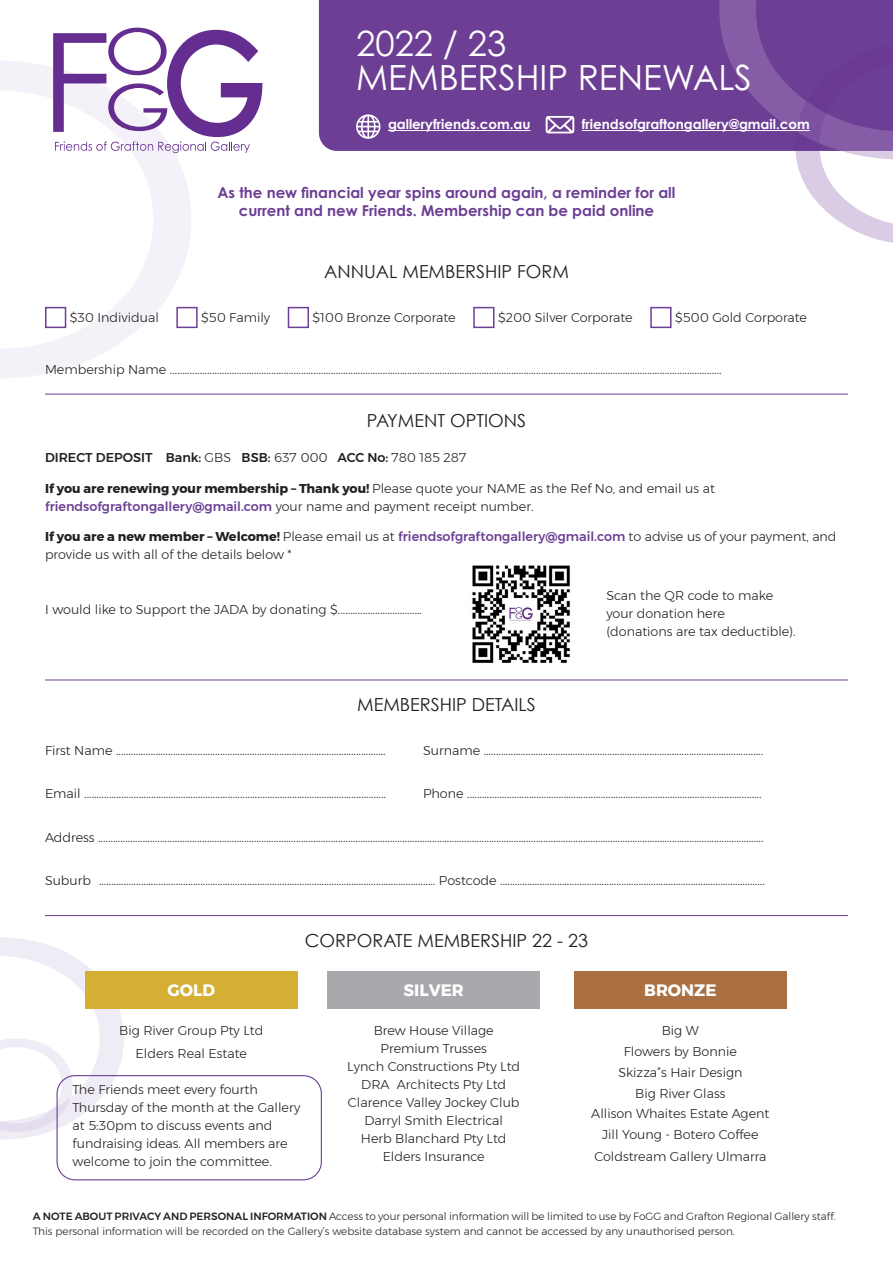
<style>
.page{position:relative;width:893px;height:1263px;background:#fff}
.page>*{position:absolute;margin:0;border:0;box-sizing:border-box;transform-origin:0 0}
.t1{font:34.8px/34.8px "Century Gothic Pro";color:#fff}
.t2{font:18px "Century Gothic";color:#231f20}
.t3{font:700 16.5px "Montserrat";color:#fff}
.t4{font:700 15px/18px "Century Gothic Pro";color:#6d3f94;text-align:center}
.t5{font:700 13.5px "Century Gothic Pro";color:#fff}
.t6{font:300 12.75px/18px "Montserrat";color:#231f20}
.t7{font:500 12.75px "Montserrat";color:#231f20}
.t8{font:300 10.5px/15px "Montserrat";color:#231f20}
.s1{font-weight:300}
.s2{font-weight:700}
.s3{font-weight:500;color:#6d3f94}
.s4{font-weight:500}
</style>
<div class="page">
<svg style="left:0;top:937px;width:124px;height:203px"></svg>
<svg style="left:0;top:61px;width:191px;height:317px"></svg>
<div style="left:319px;top:0;width:400px;height:151px;background:#6d3f94"></div>
<svg style="left:53px;top:28px;width:209px;height:125px"></svg>
<div style="left:45px;top:307px;width:21px;height:21px;border:2px solid #6d3f94"></div>
<div style="left:176px;top:307px;width:22px;height:21px;border:2px solid #6d3f94"></div>
<div style="left:288px;top:307px;width:21px;height:21px;border:2px solid #6d3f94"></div>
<div style="left:473px;top:307px;width:21px;height:21px;border:2px solid #6d3f94"></div>
<div style="left:650px;top:307px;width:21px;height:21px;border:2px solid #6d3f94"></div>
<hr style="left:45px;top:680px;width:803px;height:1px;background:#6d3f94">
<hr style="left:45px;top:915px;width:803px;height:1px;background:#6d3f94">
<div style="left:85px;top:972px;width:213px;height:37px;background:#d4af34"></div>
<div style="left:327px;top:972px;width:213px;height:37px;background:#a8a9ad"></div>
<div style="left:574px;top:972px;width:213px;height:37px;background:#aa7042"></div>
<svg style="left:719px;top:0;width:174px;height:243px"></svg>
<hr style="left:388px;top:130px;width:143px;height:1px;background:#fff">
<hr style="left:582px;top:130px;width:228px;height:1px;background:#fff">
<svg style="left:356px;top:114px;width:24px;height:25px"></svg>
<svg style="left:546px;top:116px;width:28px;height:17px"></svg>
<div style="left:57px;top:1075px;width:265px;height:105px;border:1px solid #6d3f94;border-radius:18px"></div>
<hr style="left:45px;top:394px;width:803px;height:1px;background:#6d3f94">
<img style="left:472px;top:565px;width:98px;height:98px">
<h1 class="t1" style="left:356px;top:25px;width:397px">2022 / 23<br>MEMBERSHIP RENEWALS</h1>
<p class="t5" style="left:388px;top:116px;width:144px">galleryfriends.com.au</p>
<p class="t5" style="left:582px;top:116px;width:229px">friendsofgraftongallery@gmail.com</p>
<p class="t4" style="left:217px;top:183px;width:460px">As the new financial year spins around again, a reminder for all current and new Friends. Membership can be paid online</p>
<h2 class="t2" style="left:324px;top:261px;width:246px">ANNUAL MEMBERSHIP FORM</h2>
<p class="t6" style="left:70px;top:308px;width:91px">$30 Individual</p>
<p class="t6" style="left:201px;top:308px;width:71px">$50 Family</p>
<p class="t6" style="left:312px;top:308px;width:145px">$100 Bronze Corporate</p>
<p class="t6" style="left:498px;top:308px;width:136px">$200 Silver Corporate</p>
<p class="t6" style="left:675px;top:308px;width:134px">$500 Gold Corporate</p>
<p class="t6" style="left:45px;top:360px;width:678px">Membership Name ...............................................................................................................................................................................................................................</p>
<h2 class="t2" style="left:367px;top:409px;width:161px">PAYMENT OPTIONS</h2>
<p class="t7" style="left:45px;top:447px;width:423px">DIRECT DEPOSIT Bank: <span class="s1">GBS</span> BSB: <span class="s1">637 000</span> ACC No: <span class="s1">780 185 287</span></p>
<p class="t6" style="left:45px;top:479px;width:671px"><span class="s2">If you are renewing your membership – Thank you!</span> Please quote your NAME as the Ref No, and email us at <span class="s3">friendsofgraftongallery@gmail.com</span> your name and payment receipt number.</p>
<p class="t6" style="left:45px;top:528px;width:793px"><span class="s2">If you are a new member – Welcome!</span> Please email us at <span class="s3">friendsofgraftongallery@gmail.com</span> to advise us of your payment, and provide us with all of the details below *</p>
<p class="t6" style="left:45px;top:600px;width:378px">I would like to Support the JADA by donating $..................................</p>
<p class="t6" style="left:606px;top:586px;width:191px">Scan the QR code to make your donation here<br>(donations are tax deductible).</p>
<h2 class="t2" style="left:357px;top:694px;width:180px">MEMBERSHIP DETAILS</h2>
<p class="t6" style="left:45px;top:741px;width:342px">First Name .............................................................................................................</p>
<p class="t6" style="left:423px;top:741px;width:342px">Surname .................................................................................................................</p>
<p class="t6" style="left:45px;top:784px;width:343px">Email ..........................................................................................................................</p>
<p class="t6" style="left:423px;top:784px;width:340px">Phone .......................................................................................................................</p>
<p class="t6" style="left:45px;top:828px;width:720px">Address .............................................................................................................................................................................................................................................................................</p>
<p class="t6" style="left:45px;top:871px;width:721px">Suburb ........................................................................................................................................ Postcode ...........................................................................................................</p>
<h2 class="t2" style="left:305px;top:929px;width:285px">CORPORATE MEMBERSHIP 22 - 23</h2>
<p class="t3" style="left:168px;top:977px;width:49px">GOLD</p>
<p class="t6" style="left:119px;top:1019px;width:146px;line-height:22.2px;text-align:center">Big River Group Pty Ltd<br>Elders Real Estate</p>
<p class="t6" style="left:73px;top:1080px;width:229px">The Friends meet every fourth<br>Thursday of the month at the Gallery at 5:30pm to discuss events and fundraising ideas. All members are welcome to join the committee.</p>
<p class="t3" style="left:404px;top:977px;width:62px">SILVER</p>
<p class="t6" style="left:347px;top:1022px;width:174px;text-align:center">Brew House Village<br>Premium Trusses<br>Lynch Constructions Pty Ltd<br>DRA Architects Pty Ltd<br>Clarence Valley Jockey Club<br>Darryl Smith Electrical<br>Herb Blanchard Pty Ltd<br>Elders Insurance</p>
<p class="t3" style="left:644px;top:977px;width:74px">BRONZE</p>
<p class="t6" style="left:591px;top:1020px;width:180px;line-height:20.7px;text-align:center">Big W<br>Flowers by Bonnie<br>Skizza”s Hair Design<br>Big River Glass<br>Allison Whaites Estate Agent<br>Jill Young - Botero Coffee</p>
<p class="t6" style="left:594px;top:1148px;width:174px">Coldstream Gallery Ulmarra</p>
<p class="t8" style="left:33px;top:1208px;width:804px"><span class="s4">A NOTE ABOUT PRIVACY AND PERSONAL INFORMATION</span> Access to your personal information will be limited to use by FoGG and Grafton Regional Gallery staff.<br>This personal information will be recorded on the Gallery’s website database system and cannot be accessed by any unauthorised person.</p>
</div>
